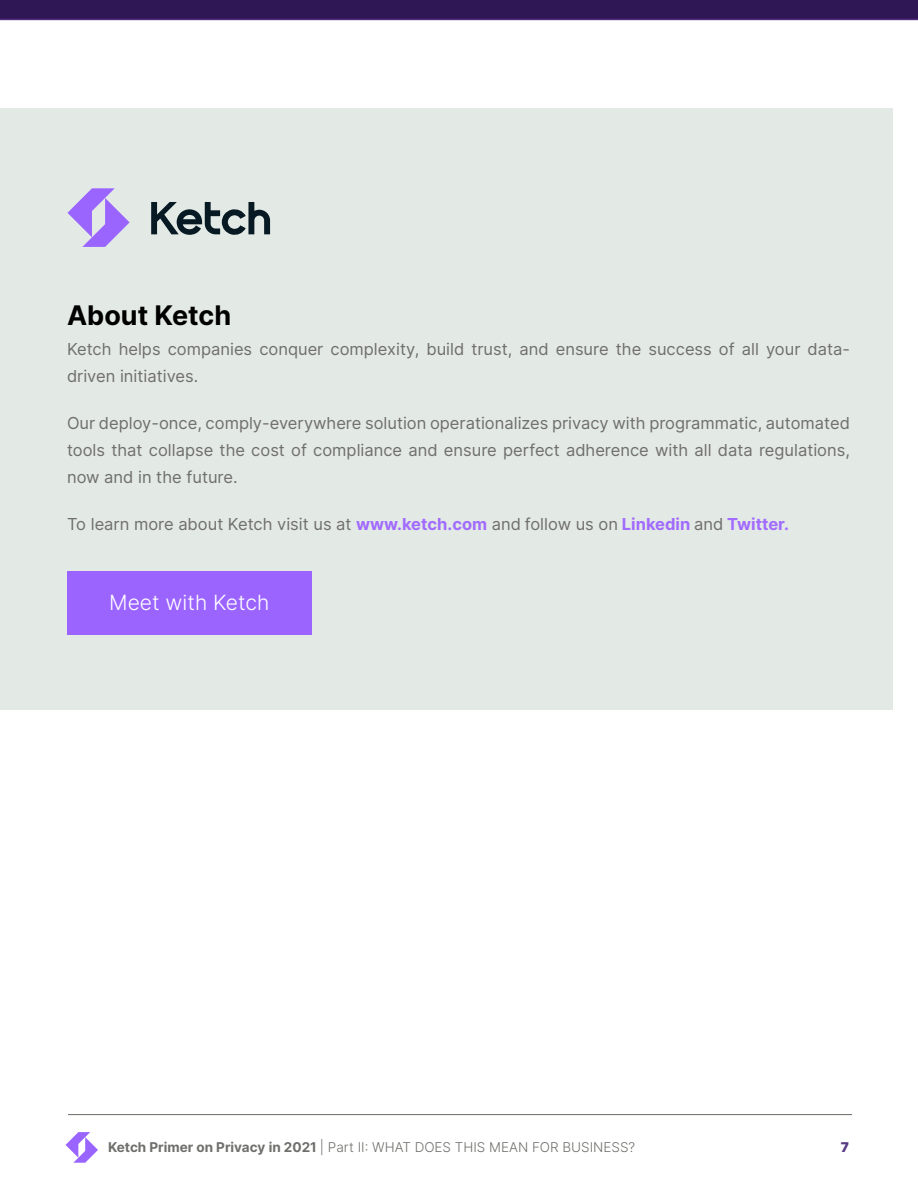
<style>
.page{position:relative;width:918px;height:1188px;background:#fff}
.page>*{position:absolute;margin:0;border:0;box-sizing:border-box;transform-origin:0 0}
.t1{font:700 27px "Inter";color:#000}
.t2{font:21px "Inter Light BETA";color:#fff}
.t3{font:16.5px/27px "Inter";color:#6f6f6c}
.t4{font:13.5px "Inter Light BETA";color:#6f6f6c}
.t5{font:900 13.5px "Inter";color:#593a84}
.s1{font-weight:700;color:#a16cff}
.s2{font-family:"Inter";font-weight:700}
</style>
<div class="page">
<svg style="left:0;top:0;width:918px;height:20px;background:#311756"></svg>
<svg style="left:66px;top:1132px;width:32px;height:31px"></svg>
<hr style="left:68px;top:1114px;width:784px;height:1px;background:#686864">
<div style="left:0;top:108px;width:892px;height:602px;background:#e3e9e5"></div>
<svg style="left:151px;top:202px;width:119px;height:33px"></svg>
<svg style="left:67px;top:188px;width:63px;height:59px"></svg>
<div style="left:67px;top:572px;width:245px;height:63px;background:#9c64ff"></div>
<h1 class="t1" style="left:67px;top:295px;width:166px">About Ketch</h1>
<p class="t3" style="left:67px;top:335px;width:785px">Ketch helps companies conquer complexity, build trust, and ensure the success of all your data&shy;driven initiatives.</p>
<p class="t3" style="left:67px;top:409px;width:784px;text-align:justify">Our deploy-once, comply-everywhere solution operationalizes privacy with programmatic, automated tools that collapse the cost of compliance and ensure perfect adherence with all data regulations, now and in the future.</p>
<p class="t3" style="left:67px;top:510px;width:723px">To learn more about Ketch visit us at <span class="s1">www.ketch.com</span> and follow us on <span class="s1">Linkedin</span> and <span class="s1">Twitter.</span></p>
<p class="t2" style="left:109px;top:588px;width:162px">Meet with Ketch</p>
<p class="t4" style="left:108px;top:1138px;width:529px"><span class="s2">Ketch Primer on Privacy in 2021</span> | Part II: WHAT DOES THIS MEAN FOR BUSINESS?</p>
<p class="t5" style="left:841px;top:1137px;width:10px">7</p>
</div>
